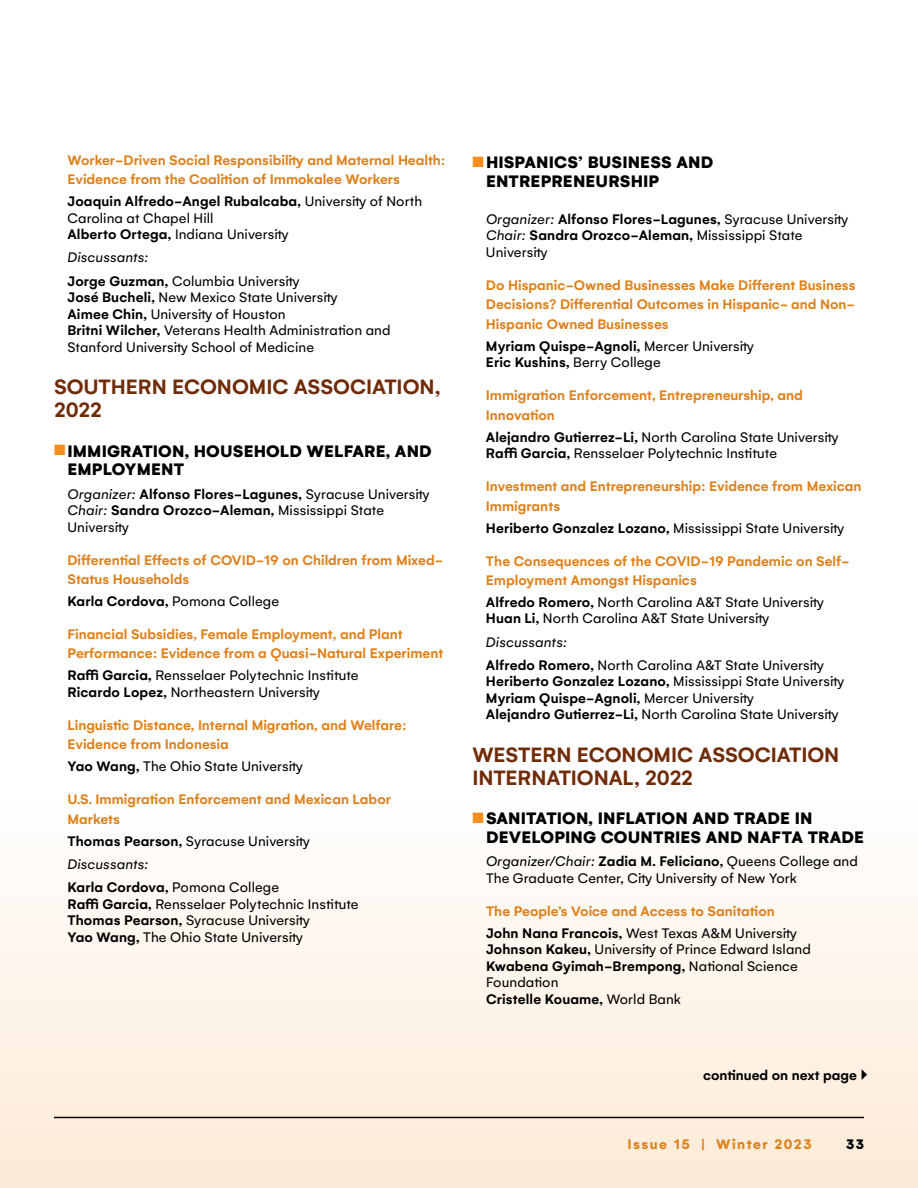
<style>
.page{position:relative;width:918px;height:1188px;background:#fff}
.page>*{position:absolute;margin:0;border:0;box-sizing:border-box;transform-origin:0 0}
.t1{font:600 22.5px/22.5px "Gelion";color:#702b08}
.t2{font:900 18px/18.6px "Gelion";letter-spacing:.01em;color:#000}
.t3{font:15px/16.5px "Gelion";letter-spacing:.005em;color:#000}
.t4{font:600 15px/19.5px "Gelion";color:#df811b}
.t5{font:600 15px/16.5px "Gelion";letter-spacing:.01em;color:#000}
.t6{font:700 15px "Gelion";letter-spacing:.1em;color:#df811b}
.t7{font:900 15px "Gelion";color:#000}
.s1{font-weight:600}
.s2{font-style:italic}
.s3{color:#f68e1f}
.s4{font-weight:400}
.s5{color:#000}
.s6{font-weight:400;color:#000}
</style>
<div class="page">
<div style="left:0;top:712px;width:918px;height:476px;background:linear-gradient(to bottom,#fff,#fbe9d6)"></div>
<hr style="left:54px;top:1117px;width:810px;height:1px;background:#000">
<svg style="left:862px;top:1069px;width:5px;height:11px"></svg>
<p class="t4" style="left:68px;top:150px;width:380px">Worker-Driven Social Responsibility and Maternal Health:<br>Evidence from the Coalition of Immokalee Workers</p>
<p class="t3" style="left:68px;top:193px;width:356px"><span class="s1">Joaquin Alfredo-Angel Rubalcaba,</span> University of North<br>Carolina at Chapel Hill<br><span class="s1">Alberto Ortega,</span> Indiana University</p>
<p class="t3" style="left:68px;top:246px;width:234px;line-height:23.2px"><span class="s2">Discussants:<br></span><span class="s1">Jorge Guzman,</span> Columbia University</p>
<p class="t3" style="left:68px;top:289px;width:325px"><span class="s1">José Bucheli,</span> New Mexico State University<br><span class="s1">Aimee Chin,</span> University of Houston<br><span class="s1">Britni Wilcher,</span> Veterans Health Administration and Stanford University School of Medicine</p>
<h1 class="t1" style="left:54px;top:375px;width:388px">SOUTHERN ECONOMIC ASSOCIATION,<br>2022</h1>
<p class="t2" style="left:68px;top:441px;width:366px;text-indent:-14px"><span class="s3">■</span>IMMIGRATION, HOUSEHOLD WELFARE, AND<br>EMPLOYMENT</p>
<p class="t3" style="left:67px;top:485px;width:364px"><span class="s2">Organizer:</span> <span class="s1">Alfonso Flores-Lagunes,</span> Syracuse University<br><span class="s2">Chair:</span> <span class="s1">Sandra Orozco-Aleman,</span> Mississippi State<br>University</p>
<p class="t4" style="left:67px;top:550px;width:377px">Differential Effects of COVID-19 on Children from Mixed-<br>Status Households</p>
<p class="t5" style="left:67px;top:592px;width:213px">Karla Cordova, <span class="s4">Pomona College</span></p>
<p class="t4" style="left:67px;top:624px;width:377px">Financial Subsidies, Female Employment, and Plant<br>Performance: Evidence from a Quasi-Natural Experiment</p>
<p class="t3" style="left:67px;top:667px;width:292px"><span class="s1">Raffi Garcia,</span> Rensselaer Polytechnic Institute<br><span class="s1">Ricardo Lopez,</span> Northeastern University</p>
<p class="t4" style="left:67px;top:715px;width:341px">Linguistic Distance, Internal Migration, and Welfare:<br>Evidence from Indonesia</p>
<p class="t3" style="left:67px;top:758px;width:237px"><span class="s1">Yao Wang,</span> The Ohio State University</p>
<p class="t4" style="left:67px;top:789px;width:325px">U.S. Immigration Enforcement and Mexican Labor<br>Markets</p>
<p class="t3" style="left:67px;top:829px;width:244px;line-height:23.2px"><span class="s1">Thomas Pearson,</span> Syracuse University<br><span class="s2">Discussants:<br></span><span class="s1">Karla Cordova,</span> Pomona College</p>
<p class="t3" style="left:67px;top:895px;width:292px"><span class="s1">Raffi Garcia,</span> Rensselaer Polytechnic Institute<br><span class="s1">Thomas Pearson,</span> Syracuse University<br><span class="s1">Yao Wang,</span> The Ohio State University</p>
<p class="t2" style="left:486px;top:153px;width:229px;text-indent:-14px"><span class="s3">■</span>HISPANICS’ BUSINESS AND<br>ENTREPRENEURSHIP</p>
<p class="t3" style="left:486px;top:211px;width:364px"><span class="s2">Organizer:</span> <span class="s1">Alfonso Flores-Lagunes,</span> Syracuse University<br><span class="s2">Chair:</span> <span class="s1">Sandra Orozco-Aleman,</span> Mississippi State<br>University</p>
<p class="t4" style="left:486px;top:275px;width:371px;text-align:justify">Do Hispanic-Owned Businesses Make Different Business Decisions? Differential Outcomes in Hispanic- and Non-Hispanic Owned Businesses</p>
<p class="t5" style="left:486px;top:337px;width:269px">Myriam Quispe-Agnoli, <span class="s4">Mercer University<br></span>Eric Kushins, <span class="s4">Berry College</span></p>
<p class="t4" style="left:486px;top:385px;width:318px">Immigration Enforcement, Entrepreneurship, and<br>Innovation</p>
<p class="t3" style="left:486px;top:428px;width:354px"><span class="s1">Alejandro Gutierrez-Li,</span> North Carolina State University<br><span class="s1">Raffi Garcia,</span> Rensselaer Polytechnic Institute</p>
<p class="t4" style="left:486px;top:476px;width:377px">Investment and Entrepreneurship: Evidence from Mexican<br>Immigrants</p>
<p class="t3" style="left:486px;top:519px;width:360px"><span class="s1">Heriberto Gonzalez Lozano,</span> Mississippi State University</p>
<p class="t4" style="left:486px;top:551px;width:365px">The Consequences of the COVID-19 Pandemic on Self-<br>Employment Amongst Hispanics</p>
<p class="t3" style="left:486px;top:594px;width:339px"><span class="s1">Alfredo Romero,</span> North Carolina A&amp;T State University<br><span class="s1">Huan Li,</span> North Carolina A&amp;T State University</p>
<p class="t3" style="left:486px;top:630px;width:339px;line-height:23.2px"><span class="s2">Discussants:<br></span><span class="s1">Alfredo Romero,</span> North Carolina A&amp;T State University</p>
<p class="t3" style="left:486px;top:673px;width:360px"><span class="s1">Heriberto Gonzalez Lozano,</span> Mississippi State University<br><span class="s1">Myriam Quispe-Agnoli,</span> Mercer University<br><span class="s1">Alejandro Gutierrez-Li,</span> North Carolina State University</p>
<h1 class="t1" style="left:472px;top:743px;width:368px">WESTERN ECONOMIC ASSOCIATION<br>INTERNATIONAL, 2022</h1>
<p class="t2" style="left:486px;top:809px;width:380px;text-indent:-14px"><span class="s3">■</span>SANITATION, INFLATION AND TRADE IN<br>DEVELOPING COUNTRIES AND NAFTA TRADE</p>
<p class="t3" style="left:486px;top:853px;width:373px"><span class="s2">Organizer/Chair:</span> <span class="s1">Zadia M. Feliciano,</span> Queens College and<br>The Graduate Center, City University of New York</p>
<p class="t4" style="left:486px;top:900px;width:312px;line-height:21.9px">The People’s Voice and Access to Sanitation<br><span class="s5">John Nana Francois,</span> <span class="s6">West Texas A&amp;M University</span></p>
<p class="t3" style="left:486px;top:941px;width:326px"><span class="s1">Johnson Kakeu,</span> University of Prince Edward Island <span class="s1">Kwabena Gyimah-Brempong,</span> National Science Foundation<br><span class="s1">Cristelle Kouame,</span> World Bank</p>
<p class="t5" style="left:703px;top:1067px;width:155px">continued on next page</p>
<p class="t6" style="left:628px;top:1135px;width:186px">Issue 15 | Winter 2023</p>
<p class="t7" style="left:846px;top:1135px;width:19px">33</p>
</div>
